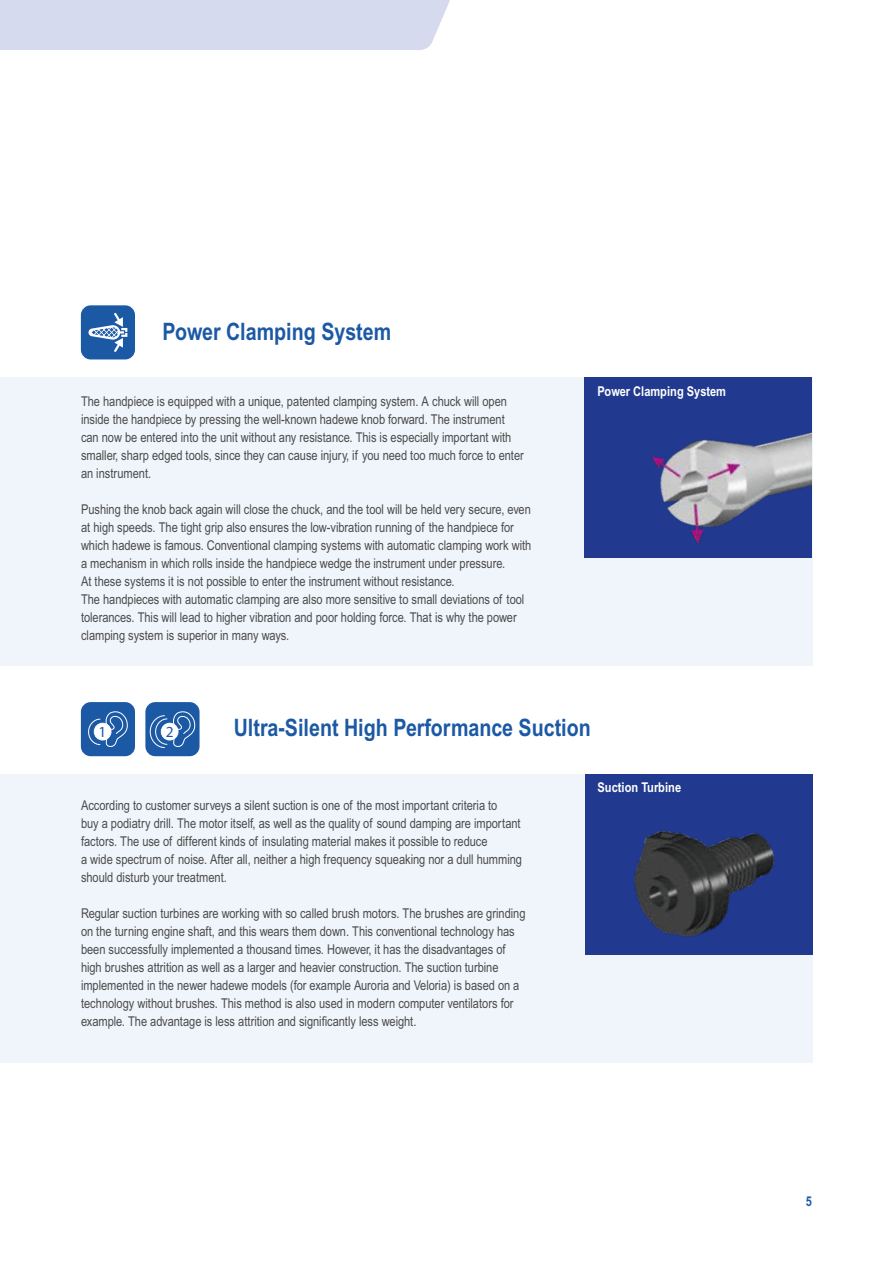
<style>
.page{position:relative;width:893px;height:1263px;background:#fff}
.page>*{position:absolute;margin:0;border:0;box-sizing:border-box;transform-origin:0 0}
.t1{font:700 24px "Arial Narrow MT Std";color:#1c59a5}
.t2{font:15.45px "Myriad Pro";color:#1c59a5}
.t3{font:13.5px/18px "Arial Narrow MT Std";color:#4a4a49}
.t4{font:700 13.5px "Arial Narrow MT Std";color:#fff}
.t5{font:700 13.5px "Arial Narrow MT Std";color:#1c59a5}
</style>
<div class="page">
<div style="left:0;top:0;width:450px;height:50px;background:#d6daef"></div>
<div style="left:0;top:377px;width:812px;height:288px;background:#f0f5fb"></div>
<div style="left:0;top:774px;width:812px;height:288px;background:#f0f5fb"></div>
<img style="left:585px;top:774px;width:227px;height:180px">
<div style="left:584px;top:377px;width:228px;height:180px;background:#213a8f"></div>
<img style="left:651px;top:432px;width:161px;height:112px">
<div style="left:145px;top:702px;width:55px;height:54px;background:#1c59a5;border-radius:10px"></div>
<svg style="left:149px;top:711px;width:46px;height:37px"></svg>
<div style="left:81px;top:702px;width:54px;height:54px;background:#1c59a5;border-radius:10px"></div>
<svg style="left:88px;top:711px;width:39px;height:36px"></svg>
<div style="left:81px;top:305px;width:54px;height:54px;background:#1c59a5;border-radius:10px"></div>
<svg style="left:88px;top:313px;width:39px;height:39px"></svg>
<h1 class="t1" style="left:163px;top:317px;width:230px">Power Clamping System</h1>
<p class="t3" style="left:81px;top:392px;width:444px">The handpiece is equipped with a unique, patented clamping system. A chuck will open inside the handpiece by pressing the well-known hadewe knob forward. The instrument can now be entered into the unit without any resistance. This is especially important with smaller, sharp edged tools, since they can cause injury, if you need too much force to enter an instrument.</p>
<p class="t3" style="left:81px;top:500px;width:452px">Pushing the knob back again will close the chuck, and the tool will be held very secure, even at high speeds. The tight grip also ensures the low-vibration running of the handpiece for which hadewe is famous. Conventional clamping systems with automatic clamping work with a mechanism in which rolls inside the handpiece wedge the instrument under pressure.<br>At these systems it is not possible to enter the instrument without resistance.<br>The handpieces with automatic clamping are also more sensitive to small deviations of tool tolerances. This will lead to higher vibration and poor holding force. That is why the power clamping system is superior in many ways.</p>
<p class="t4" style="left:598px;top:383px;width:130px">Power Clamping System</p>
<p class="t2" style="left:99px;top:723px;width:9px">1</p>
<p class="t2" style="left:166px;top:722px;width:9px">2</p>
<h1 class="t1" style="left:234px;top:714px;width:359px">Ultra-Silent High Performance Suction</h1>
<p class="t3" style="left:81px;top:796px;width:442px">According to customer surveys a silent suction is one of the most important criteria to<br>buy a podiatry drill. The motor itself, as well as the quality of sound damping are important factors. The use of different kinds of insulating material makes it possible to reduce<br>a wide spectrum of noise. After all, neither a high frequency squeaking nor a dull humming should disturb your treatment.</p>
<p class="t3" style="left:81px;top:904px;width:446px">Regular suction turbines are working with so called brush motors. The brushes are grinding on the turning engine shaft, and this wears them down. This conventional technology has been successfully implemented a thousand times. However, it has the disadvantages of high brushes attrition as well as a larger and heavier construction. The suction turbine implemented in the newer hadewe models (for example Auroria and Veloria) is based on a technology without brushes. This method is also used in modern computer ventilators for example. The advantage is less attrition and significantly less weight.</p>
<p class="t4" style="left:598px;top:779px;width:85px">Suction Turbine</p>
<p class="t5" style="left:806px;top:1193px;width:8px">5</p>
</div>
